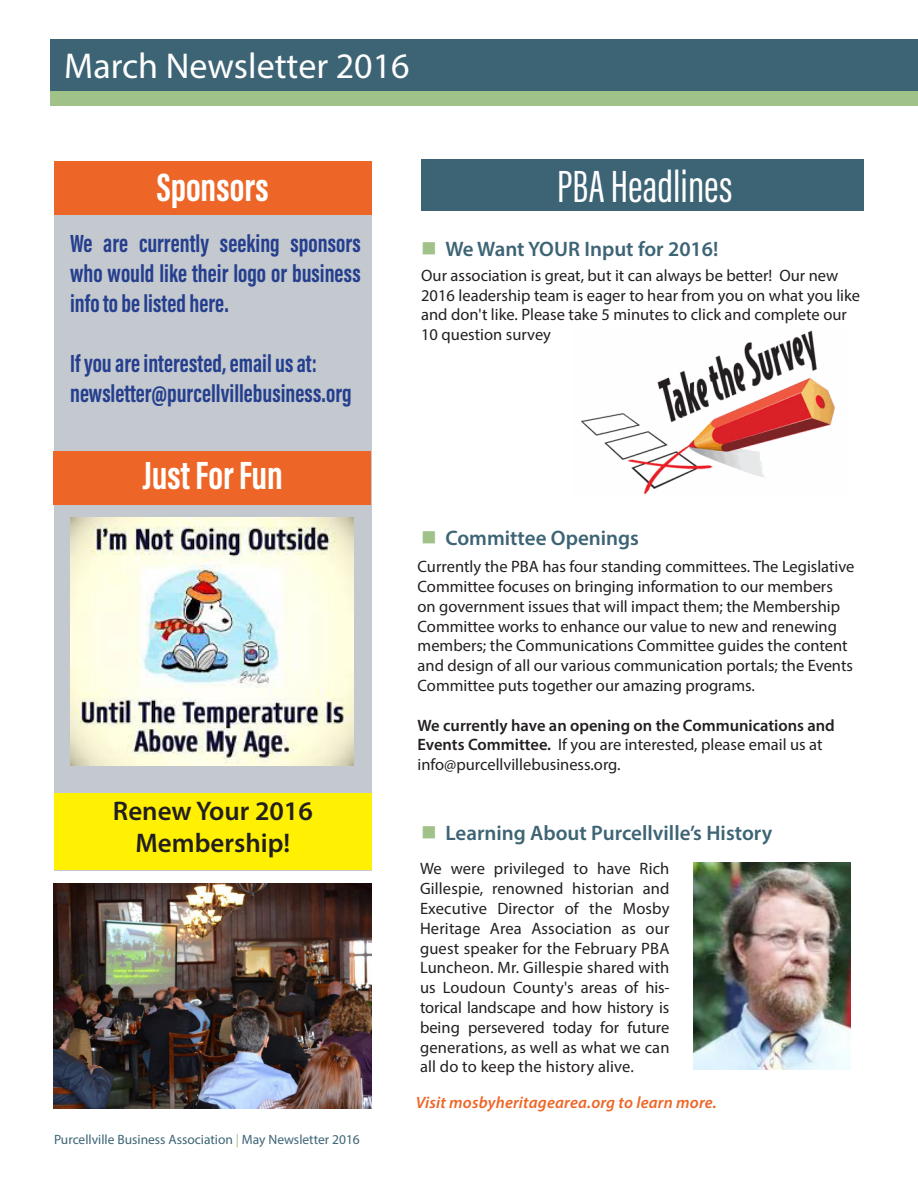
<style>
.page{position:relative;width:918px;height:1188px;background:#fff}
.page>*{position:absolute;margin:0;border:0;box-sizing:border-box;transform-origin:0 0}
.t1{font:46.5px "Acumin Pro Extra Cond";color:#fff}
.t2{font:700 40.5px "Acumin Pro Extra Cond";color:#fff}
.t3{font:36px "Myriad Pro";color:#fff}
.t4{font:600 27px/32.4px "Myriad Pro";color:#231f20;text-align:center}
.t5{font:700 25.5px/30px "Acumin Pro Extra Cond";color:#253f8e;text-align:justify}
.t6{font:600 21px "Myriad Pro";color:#3d6475}
.t7{font:16.5px/19.8px "Myriad Pro";color:#231f20}
.t8{font:600 16.5px/19.8px "Myriad Pro";color:#231f20}
.t9{font:italic 600 16.5px "Myriad Pro";letter-spacing:.01em;color:#ee6627}
.t10{font:13.5px "Myriad Pro";color:#3d6475}
.s1{color:#a0c187}
.s2{font-weight:400}
</style>
<div class="page">
<div style="left:50px;top:91px;width:868px;height:15px;background:#a0c187"></div>
<div style="left:50px;top:40px;width:868px;height:51px;background:#3d6475"></div>
<div style="left:54px;top:194px;width:318px;height:677px;background:#c4c9cf"></div>
<div style="left:54px;top:161px;width:318px;height:54px;background:#ee6627"></div>
<div style="left:421px;top:160px;width:443px;height:51px;background:#3d6475"></div>
<div style="left:54px;top:793px;width:318px;height:77px;background:#fff101"></div>
<div style="left:53px;top:451px;width:318px;height:54px;background:#ee6627"></div>
<img style="left:70px;top:518px;width:283px;height:247px">
<img style="left:579px;top:330px;width:256px;height:165px">
<img style="left:53px;top:883px;width:319px;height:225px">
<img style="left:694px;top:862px;width:156px;height:208px">
<p class="t3" style="left:64px;top:43px;width:347px">March Newsletter 2016</p>
<p class="t2" style="left:157px;top:162px;width:114px">Sponsors</p>
<p class="t1" style="left:557px;top:158px;width:177px">PBA Headlines</p>
<p class="t5" style="left:70px;top:228px;width:292px">We are currently seeking sponsors who would like their logo or business info to be listed here.</p>
<p class="t5" style="left:70px;top:348px;width:249px">If you are interested, email us at:</p>
<p class="t5" style="left:70px;top:378px;width:283px">newsletter@purcellvillebusiness.org</p>
<p class="t2" style="left:143px;top:450px;width:142px">Just For Fun</p>
<p class="t4" style="left:113px;top:794px;width:201px">Renew Your 2016<br>Membership!</p>
<p class="t10" style="left:54px;top:1131px;width:307px">Purcellville Business Association <span class="s1">|</span> May Newsletter 2016</p>
<p class="t6" style="left:421px;top:235px;width:299px"><span class="s1">■</span> We Want YOUR Input for 2016!</p>
<p class="t7" style="left:421px;top:265px;width:440px">Our association is great, but it can always be better! Our new 2016 leadership team is eager to hear from you on what you like and don't like. Please take 5 minutes to click and complete our 10 question survey</p>
<p class="t6" style="left:421px;top:525px;width:219px"><span class="s1">■</span> Committee Openings</p>
<p class="t7" style="left:418px;top:557px;width:438px">Currently the PBA has four standing committees. The Legislative Committee focuses on bringing information to our members on government issues that will impact them; the Membership Committee works to enhance our value to new and renewing members; the Communications Committee guides the content and design of all our various communication portals; the Events Committee puts together our amazing programs.</p>
<p class="t8" style="left:418px;top:715px;width:419px">We currently have an opening on the Communications and<br>Events Committee. <span class="s2">If you are interested, please email us at</span></p>
<p class="t7" style="left:418px;top:755px;width:205px">info@purcellvillebusiness.org.</p>
<p class="t6" style="left:421px;top:820px;width:353px"><span class="s1">■</span> Learning About Purcellville’s History</p>
<p class="t7" style="left:420px;top:859px;width:251px;text-align:justify">We were privileged to have Rich Gillespie, renowned historian and Executive Director of the Mosby Heritage Area Association as our guest speaker for the February PBA Luncheon. Mr. Gillespie shared with us Loudoun County's areas of his&shy;torical landscape and how history is being persevered today for future generations, as well as what we can all do to keep the history alive.</p>
<p class="t9" style="left:416px;top:1092px;width:303px">Visit mosbyheritagearea.org to learn more.</p>
</div>
